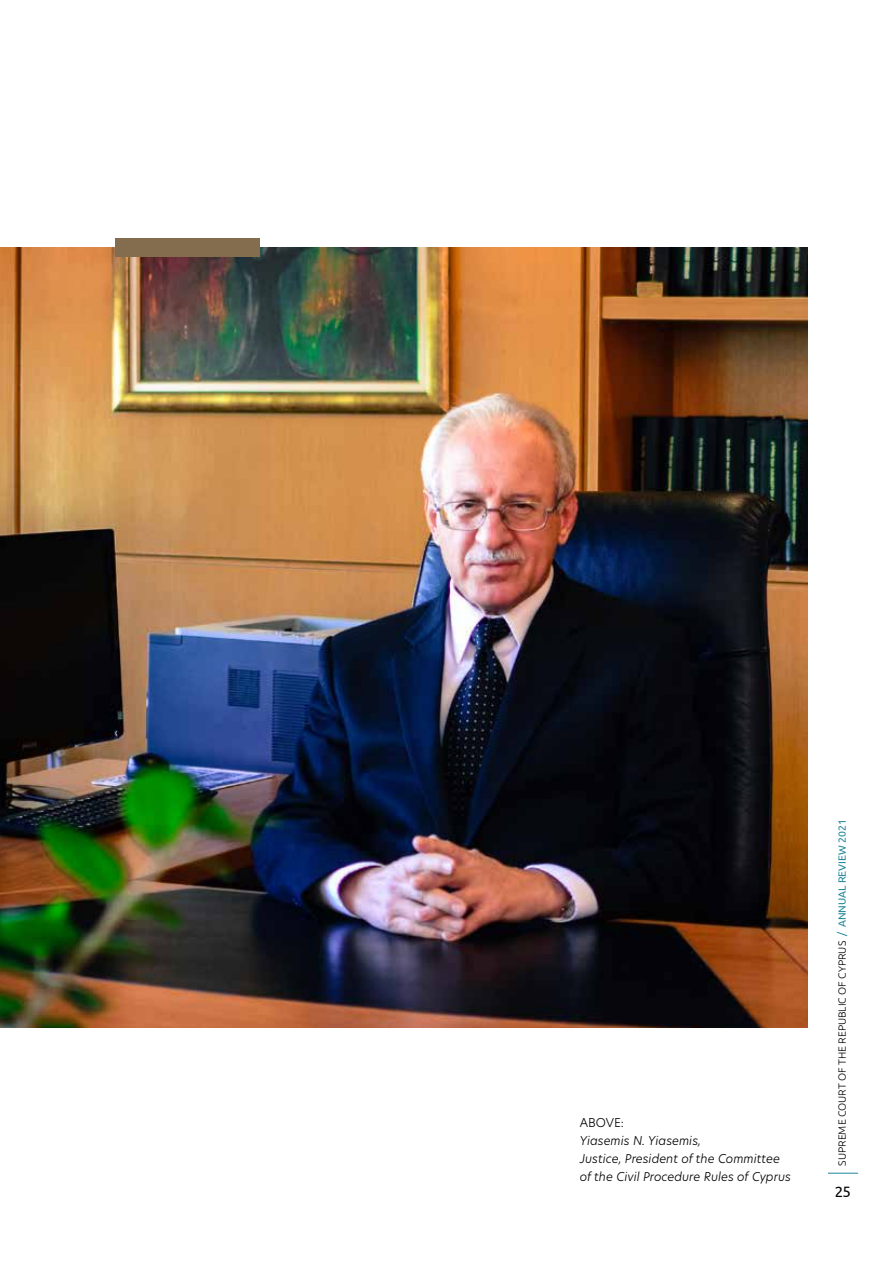
<style>
.page{position:relative;width:893px;height:1263px;background:#fff}
.page>*{position:absolute;margin:0;border:0;box-sizing:border-box;transform-origin:0 0}
.t1{font:15px "Ubuntu";color:#000}
.t2{font:italic 300 12px/18px "New Hero";color:#000}
.t3{font:300 12px "New Hero";color:#000}
.t4{font:300 10.5px "Ubuntu";color:#000}
.s1{font-weight:400;color:#1f869a}
</style>
<div class="page">
<hr style="left:828px;top:1173px;width:30px;height:1px;background:#1f869a">
<img style="left:0;top:248px;width:808px;height:780px">
<div style="left:115px;top:238px;width:144px;height:19px;background:#846d4e"></div>
<p class="t3" style="left:580px;top:1114px;width:46px">ABOVE:</p>
<p class="t2" style="left:580px;top:1131px;width:213px">Yiasemis N. Yiasemis,<br>Justice, President of the Committee of the Civil Procedure Rules of Cyprus</p>
<p class="t4" style="left:836px;top:1166px;width:348px;rotate:-90deg">SUPREME COURT OF THE REPUBLIC OF CYPRUS <span class="s1">/ ANNUAL REVIEW 2021</span></p>
<p class="t1" style="left:835px;top:1182px;width:18px">25</p>
</div>
